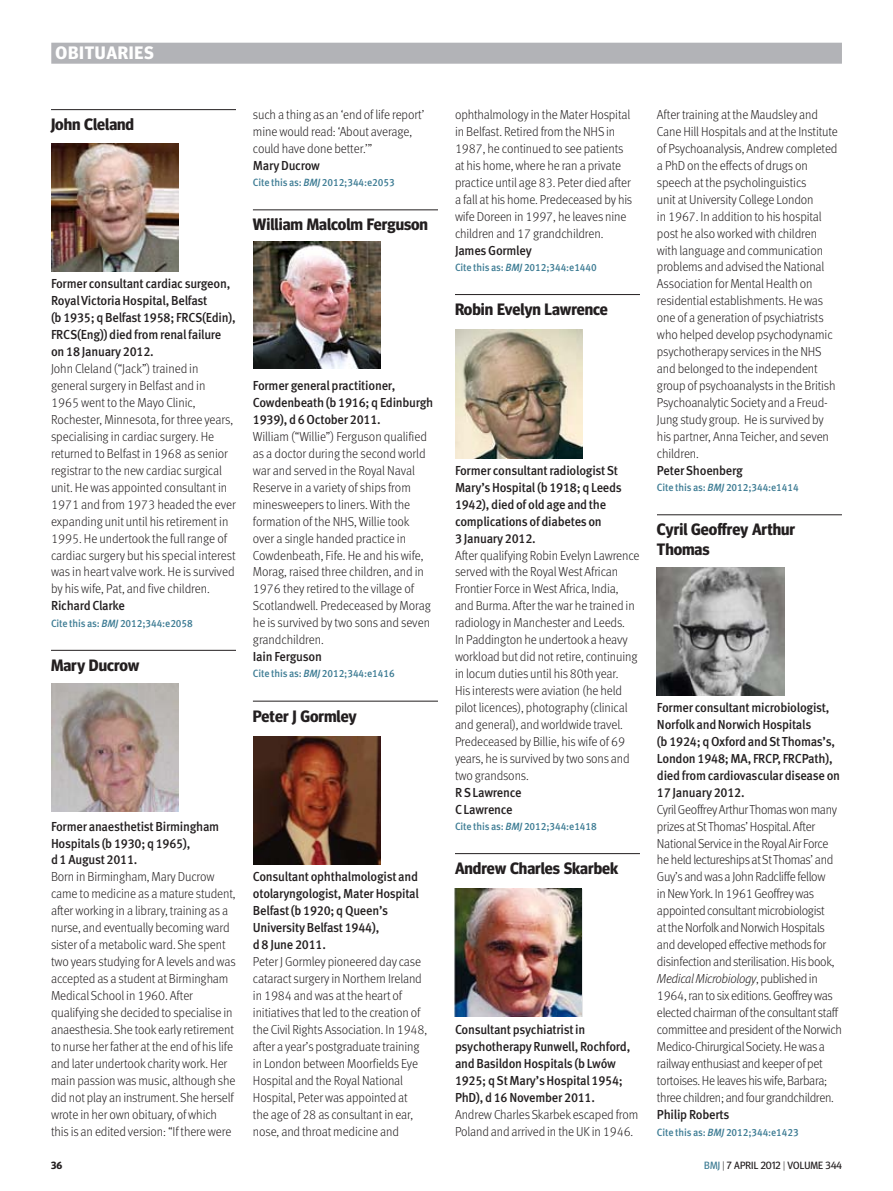
<style>
.page{position:relative;width:893px;height:1191px;background:#fff}
.page>*{position:absolute;margin:0;border:0;box-sizing:border-box;transform-origin:0 0}
.Section-Strap_Grey_L{font:700 18px "Meta Headline OT";letter-spacing:.04em;color:#fff}
.obit_head{font:700 16.5px/19.5px "Meta Headline OT";color:#231f20}
.sans_light{font:300 13.05px/17px "Meta Pro";letter-spacing:-.01em;color:#231f20;scale:.95 1}
.obit_biog{font:500 13.05px/17px "Meta Pro";letter-spacing:-.02em;color:#231f20;scale:.95 1}
.obit_author{font:500 13.05px/17px "Meta Pro";letter-spacing:-.02em;color:#231f20;scale:.95 1}
.citation{font:500 10.5px "Meta Pro";letter-spacing:-.01em;color:#3c7b93;scale:.95 1}
.t1{font:10.5px "Meta Headline OT";letter-spacing:.01em;color:#231f20}
.t2{font:700 10.5px "Meta Headline OT";color:#231f20}
.s1{font-style:italic}
.s2{color:#3c7b93}
.s3{font-weight:300}
</style>
<div class="page">
<div style="left:51px;top:43px;width:791px;height:21px;background:#b2b3b7"></div>
<hr style="left:657px;top:514px;width:185px;height:1px;background:#231f20">
<hr style="left:51px;top:109px;width:185px;height:1px;background:#231f20">
<hr style="left:51px;top:650px;width:185px;height:1px;background:#231f20">
<hr style="left:253px;top:210px;width:185px;height:1px;background:#231f20">
<hr style="left:253px;top:701px;width:185px;height:1px;background:#231f20">
<hr style="left:455px;top:294px;width:185px;height:1px;background:#231f20">
<hr style="left:455px;top:853px;width:185px;height:1px;background:#231f20">
<img style="left:51px;top:684px;width:127px;height:127px">
<img style="left:253px;top:737px;width:127px;height:127px">
<img style="left:455px;top:330px;width:127px;height:128px">
<img style="left:455px;top:889px;width:126px;height:127px">
<img style="left:253px;top:241px;width:127px;height:128px">
<img style="left:51px;top:144px;width:127px;height:127px">
<img style="left:657px;top:568px;width:127px;height:127px">
<p class="Section-Strap_Grey_L" style="left:56px;top:42px;width:100px">OBITUARIES</p>
<p class="obit_head" style="left:51px;top:114px;width:85px">John Cleland</p>
<p class="sans_light" style="left:253px;top:105px;width:182px">such a thing as an ‘end of life report’ mine would read: ‘About average, could have done better.’”</p>
<p class="obit_author" style="left:253px;top:156px;width:72px">Mary Ducrow</p>
<p class="citation" style="left:253px;top:174px;width:151px">Cite this as: <span class="s1">BMJ</span> 2012;344:e2053</p>
<p class="obit_head" style="left:253px;top:214px;width:177px">William Malcolm Ferguson</p>
<p class="obit_biog" style="left:51px;top:275px;width:196px">Former consultant cardiac surgeon,<br>Royal Victoria Hospital, Belfast<br>(b 1935; q Belfast 1958; FRCS(Edin),<br>FRCS(Eng)) died from renal failure on 18 January 2012.</p>
<p class="sans_light" style="left:51px;top:359px;width:196px">John Cleland (“Jack”) trained in general surgery in Belfast and in 1965 went to the Mayo Clinic, Rochester, Minnesota, for three years, specialising in cardiac surgery. He returned to Belfast in 1968 as senior registrar to the new cardiac surgical unit. He was appointed consultant in 1971 and from 1973 headed the ever expanding unit until his retirement in 1995. He undertook the full range of cardiac surgery but his special interest was in heart valve work. He is survived by his wife, Pat, and five children.</p>
<p class="obit_author" style="left:51px;top:596px;width:79px">Richard Clarke</p>
<p class="citation" style="left:51px;top:615px;width:151px">Cite this as: <span class="s1">BMJ</span> 2012;344:e2058</p>
<p class="obit_head" style="left:51px;top:655px;width:90px">Mary Ducrow</p>
<p class="obit_biog" style="left:253px;top:376px;width:151px">Former general practitioner,</p>
<p class="obit_biog" style="left:253px;top:393px;width:191px">Cowdenbeath (b 1916; q Edinburgh<br>1939), d 6 October 2011.</p>
<p class="sans_light" style="left:253px;top:427px;width:189px">William (“Willie”) Ferguson qualified as a doctor during the second world war and served in the Royal Naval Reserve in a variety of ships from minesweepers to liners. With the formation of the NHS, Willie took over a single handed practice in Cowdenbeath, Fife. He and his wife, Morag, raised three children, and in 1976 they retired to the village of Scotlandwell. Predeceased by Morag he is survived by two sons and seven grandchildren.</p>
<p class="obit_author" style="left:253px;top:647px;width:74px">Iain Ferguson</p>
<p class="citation" style="left:253px;top:665px;width:151px">Cite this as: <span class="s1">BMJ</span> 2012;344:e1416</p>
<p class="obit_head" style="left:253px;top:706px;width:105px">Peter J Gormley</p>
<p class="obit_biog" style="left:51px;top:816px;width:179px">Former anaesthetist Birmingham<br>Hospitals (b 1930; q 1965),<br>d 1 August 2011.</p>
<p class="sans_light" style="left:51px;top:867px;width:196px">Born in Birmingham, Mary Ducrow came to medicine as a mature student, after working in a library, training as a nurse, and eventually becoming ward sister of a metabolic ward. She spent two years studying for A levels and was accepted as a student at Birmingham Medical School in 1960. After qualifying she decided to specialise in anaesthesia. She took early retirement to nurse her father at the end of his life and later undertook charity work. Her main passion was music, although she did not play an instrument. She herself wrote in her own obituary, of which this is an edited version: “If there were</p>
<p class="obit_biog" style="left:253px;top:867px;width:176px">Consultant ophthalmologist and otolaryngologist, Mater Hospital<br>Belfast (b 1920; q Queen’s<br>University Belfast 1944),<br>d 8 June 2011.</p>
<p class="sans_light" style="left:253px;top:952px;width:185px">Peter J Gormley pioneered day case cataract surgery in Northern Ireland in 1984 and was at the heart of initiatives that led to the creation of the Civil Rights Association. In 1948, after a year’s postgraduate training in London between Moorfields Eye Hospital and the Royal National Hospital, Peter was appointed at<br>the age of 28 as consultant in ear, nose, and throat medicine and</p>
<p class="sans_light" style="left:455px;top:105px;width:188px">ophthalmology in the Mater Hospital in Belfast. Retired from the NHS in 1987, he continued to see patients at his home, where he ran a private practice until age 83. Peter died after a fall at his home. Predeceased by his wife Doreen in 1997, he leaves nine children and 17 grandchildren.</p>
<p class="obit_author" style="left:455px;top:241px;width:82px">James Gormley</p>
<p class="citation" style="left:455px;top:259px;width:151px">Cite this as: <span class="s1">BMJ</span> 2012;344:e1440</p>
<p class="obit_head" style="left:455px;top:299px;width:154px">Robin Evelyn Lawrence</p>
<p class="obit_biog" style="left:455px;top:461px;width:177px">Former consultant radiologist St<br>Mary’s Hospital (b 1918; q Leeds<br>1942), died of old age and the complications of diabetes on<br>3 January 2012.</p>
<p class="sans_light" style="left:455px;top:546px;width:196px">After qualifying Robin Evelyn Lawrence served with the Royal West African Frontier Force in West Africa, India, and Burma. After the war he trained in radiology in Manchester and Leeds.<br>In Paddington he undertook a heavy workload but did not retire, continuing in locum duties until his 80th year.<br>His interests were aviation (he held pilot licences), photography (clinical and general), and worldwide travel.<br>Predeceased by Billie, his wife of 69 years, he is survived by two sons and two grandsons.</p>
<p class="obit_author" style="left:455px;top:783px;width:72px">R S Lawrence<br>C Lawrence</p>
<p class="citation" style="left:455px;top:818px;width:151px">Cite this as: <span class="s1">BMJ</span> 2012;344:e1418</p>
<p class="obit_head" style="left:455px;top:858px;width:165px">Andrew Charles Skarbek</p>
<p class="obit_biog" style="left:455px;top:1020px;width:186px">Consultant psychiatrist in psychotherapy Runwell, Rochford, and Basildon Hospitals (b Lwów<br>1925; q St Mary’s Hospital 1954;<br>PhD), d 16 November 2011.</p>
<p class="sans_light" style="left:455px;top:1105px;width:194px">Andrew Charles Skarbek escaped from<br>Poland and arrived in the UK in 1946.</p>
<p class="sans_light" style="left:657px;top:105px;width:192px">After training at the Maudsley and Cane Hill Hospitals and at the Institute of Psychoanalysis, Andrew completed a PhD on the effects of drugs on speech at the psycholinguistics<br>unit at University College London<br>in 1967. In addition to his hospital post he also worked with children with language and communication problems and advised the National Association for Mental Health on residential establishments. He was one of a generation of psychiatrists who helped develop psychodynamic psychotherapy services in the NHS and belonged to the independent group of psychoanalysts in the British Psychoanalytic Society and a Freud-Jung study group. He is survived by his partner, Anna Teicher, and seven children.</p>
<p class="obit_author" style="left:657px;top:461px;width:92px">Peter Shoenberg</p>
<p class="citation" style="left:657px;top:479px;width:151px">Cite this as: <span class="s1">BMJ</span> 2012;344:e1414</p>
<p class="obit_head" style="left:657px;top:519px;width:140px">Cyril Geoffrey Arthur<br>Thomas</p>
<p class="obit_biog" style="left:657px;top:698px;width:194px">Former consultant microbiologist,<br>Norfolk and Norwich Hospitals<br>(b 1924; q Oxford and St Thomas’s,<br>London 1948; MA, FRCP, FRCPath), died from cardiovascular disease on<br>17 January 2012.</p>
<p class="sans_light" style="left:657px;top:800px;width:196px">Cyril Geoffrey Arthur Thomas won many prizes at St Thomas’ Hospital. After National Service in the Royal Air Force he held lectureships at St Thomas’ and Guy’s and was a John Radcliffe fellow<br>in New York. In 1961 Geoffrey was appointed consultant microbiologist<br>at the Norfolk and Norwich Hospitals and developed effective methods for disinfection and sterilisation. His book, <span class="s1">Medical Microbiology</span>, published in 1964, ran to six editions. Geoffrey was elected chairman of the consultant staff committee and president of the Norwich Medico-Chirurgical Society. He was a railway enthusiast and keeper of pet tortoises. He leaves his wife, Barbara; three children; and four grandchildren.</p>
<p class="obit_author" style="left:657px;top:1104px;width:78px">Philip Roberts</p>
<p class="citation" style="left:657px;top:1123px;width:151px">Cite this as: <span class="s1">BMJ</span> 2012;344:e1423</p>
<p class="t2" style="left:51px;top:1159px;width:13px">36</p>
<p class="t1" style="left:704px;top:1159px;width:139px"><span class="s2">BMJ</span> <span class="s3">|</span> 7 APRIL 2012 <span class="s3">|</span> VOLUME 344</p>
</div>
